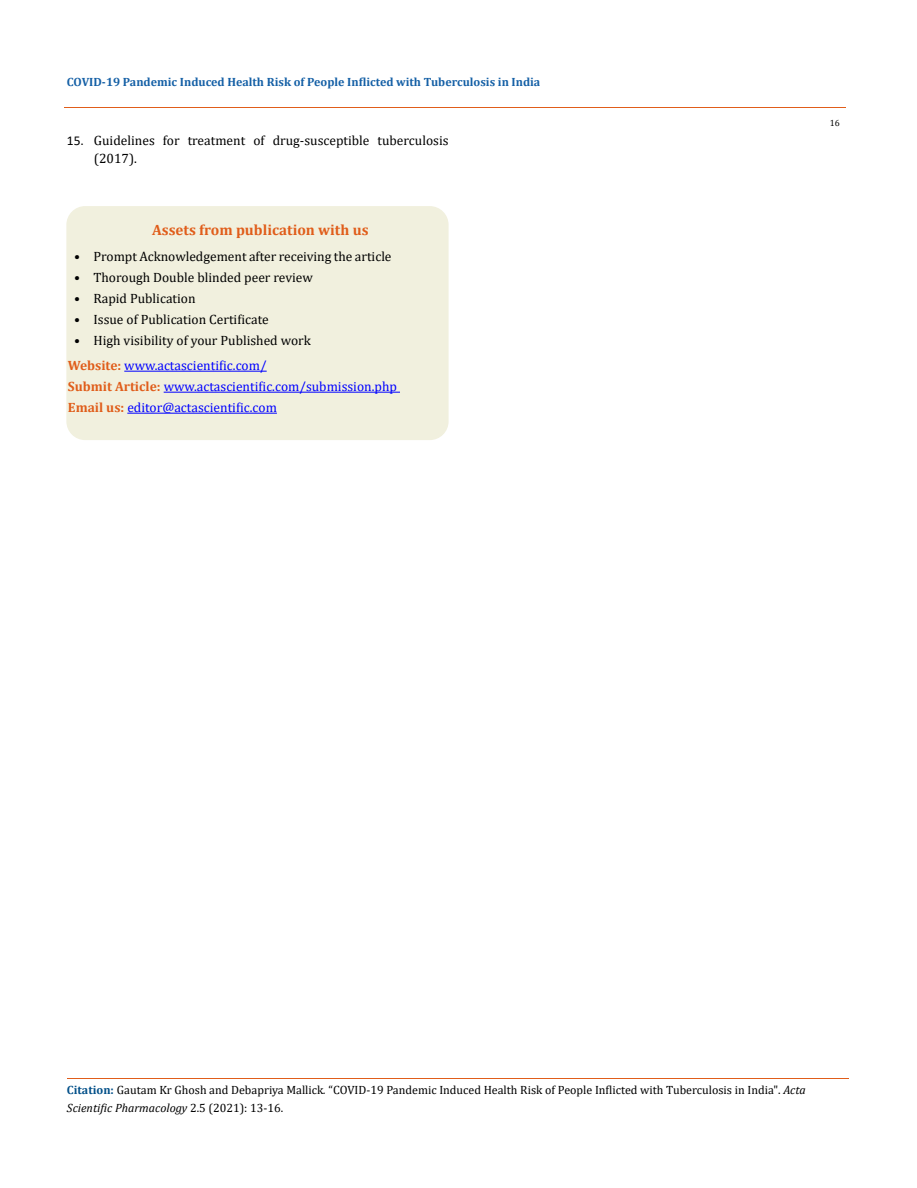
<style>
.page{position:relative;width:917px;height:1188px;background:#fff}
.page>*{position:absolute;margin:0;border:0;box-sizing:border-box;transform-origin:0 0}
.t1{font:700 15px "Cambria";color:#e05d1a}
.t2{font:13.5px/18px "Cambria";color:#000}
.t3{font:13.5px/21px "Cambria";color:#00f}
.t4{font:12px/18px "Cambria";color:#000}
.t5{font:700 12px "Cambria";color:#1560a6}
.t6{font:9px "Cambria";color:#000}
.s1{font-family:"Calibri"}
.s2{font-weight:700;color:#e05d1a}
.s3{font-weight:700;color:#035089}
.s4{font-style:italic}
</style>
<div class="page">
<div style="left:67px;top:207px;width:381px;height:232px;background:#f1f0de;border-radius:18px"></div>
<div style="left:66px;top:206px;width:382px;height:234px;border:2px solid #f1f0de;border-radius:18px"></div>
<hr style="left:124px;top:371px;width:143px;height:1px;background:#00f">
<hr style="left:164px;top:392px;width:236px;height:1px;background:#00f">
<hr style="left:127px;top:413px;width:150px;height:1px;background:#00f">
<hr style="left:64px;top:108px;width:781px;height:1px;background:#e05d1a">
<hr style="left:67px;top:1078px;width:781px;height:1px;background:#e05d1a">
<p class="t5" style="left:67px;top:73px;width:475px">COVID-19 Pandemic Induced Health Risk of People Inflicted with Tuberculosis in India</p>
<p class="t2" style="left:94px;top:132px;width:356px;text-indent:-27px"><span class="s1">15.</span> Guidelines for treatment of drug-susceptible tuberculosis (2017).</p>
<p class="t1" style="left:152px;top:219px;width:218px">Assets from publication with us</p>
<p class="t2" style="left:74px;top:247px;width:319px">• Prompt Acknowledgement after receiving the article</p>
<p class="t2" style="left:74px;top:268px;width:240px">• Thorough Double blinded peer review</p>
<p class="t2" style="left:74px;top:289px;width:123px">• Rapid Publication</p>
<p class="t2" style="left:74px;top:310px;width:196px">• Issue of Publication Certificate</p>
<p class="t2" style="left:74px;top:331px;width:238px">• High visibility of your Published work</p>
<p class="t3" style="left:68px;top:355px;width:330px"><span class="s2">Website:</span> www.actascientific.com/<br><span class="s2">Submit Article:</span> www.actascientific.com/submission.php<br><span class="s2">Email us:</span> editor@actascientific.com</p>
<p class="t6" style="left:829px;top:118px;width:11px">16</p>
<p class="t4" style="left:67px;top:1081px;width:740px"><span class="s3">Citation:</span> Gautam Kr Ghosh and Debapriya Mallick<span class="s4">.</span> “COVID-19 Pandemic Induced Health Risk of People Inflicted with Tuberculosis in India". <span class="s4">Acta<br>Scientific Pharmacology</span> 2.5 (2021): 13-16.</p>
</div>
